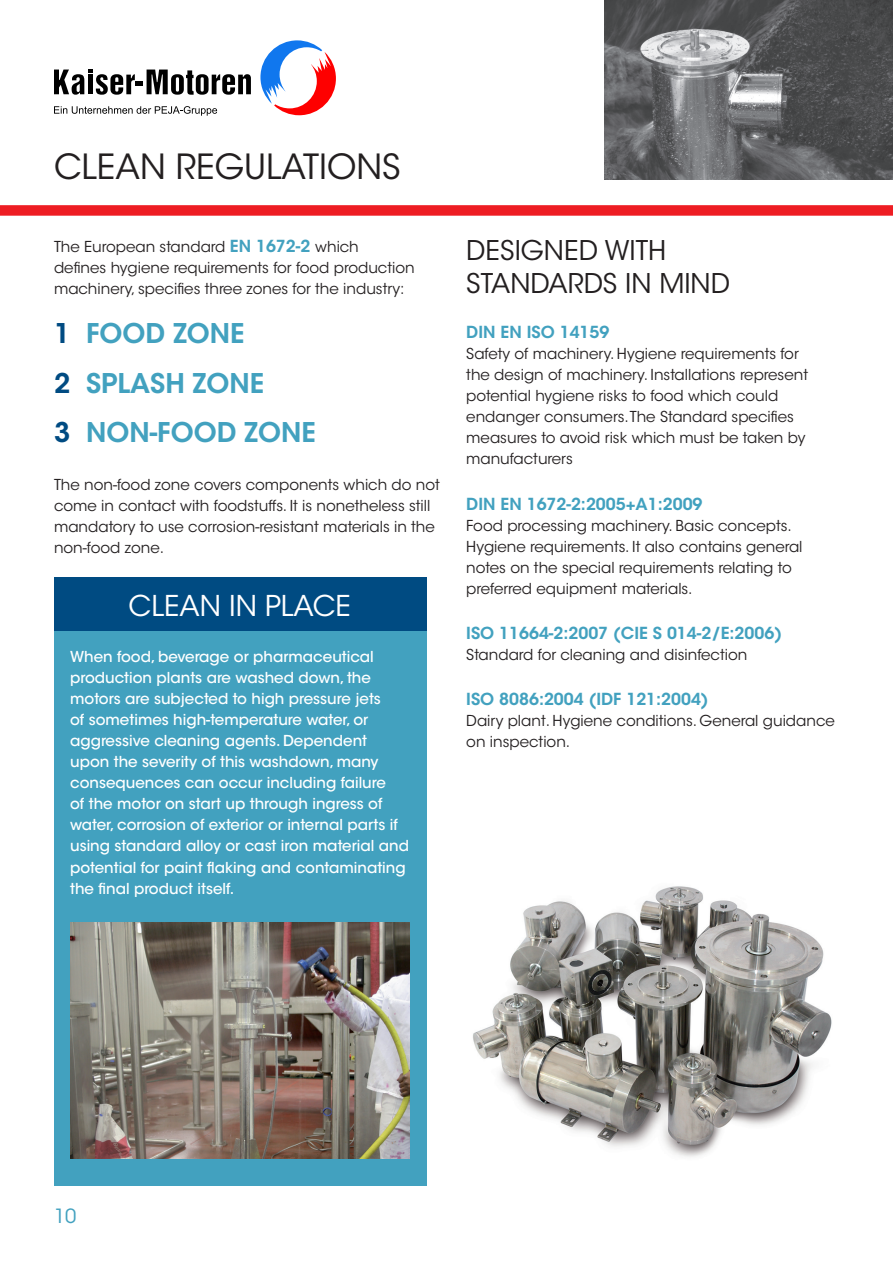
<style>
.page{position:relative;width:893px;height:1263px;background:#fff}
.page>*{position:absolute;margin:0;border:0;box-sizing:border-box;transform-origin:0 0}
.t1{font:34.5px "ITC Avant Garde Std";color:#231f20}
.t2{font:28.5px "ITC Avant Garde Std";color:#fff}
.t3{font:600 27px "ITC Avant Garde Std";color:#42a1bf}
.t4{font:27px "ITC Avant Garde Std";color:#231f20}
.t5{font:19.5px "ITC Avant Garde Std";color:#42a1bf}
.t6{font:600 16.5px "ITC Avant Garde Std";color:#42a1bf}
.t7{font:15px/21px "ITC Avant Garde Std";color:#231f20}
.t8{font:500 15px/21px "ITC Avant Garde Std";color:#fff}
.s1{font-weight:600;font-size:16.5px;color:#42a1bf}
.s2{color:#004b82}
</style>
<div class="page">
<img style="left:604px;top:0;width:289px;height:180px">
<div style="left:54px;top:631px;width:372px;height:554px;background:#42a1bf"></div>
<div style="left:54px;top:577px;width:372px;height:54px;background:#004b82"></div>
<img style="left:70px;top:923px;width:339px;height:236px">
<img style="left:473px;top:886px;width:359px;height:271px">
<div style="left:0;top:205px;width:893px;height:11px;background:#ee1d23"></div>
<svg style="left:54px;top:70px;width:197px;height:25px"></svg>
<svg style="left:54px;top:106px;width:163px;height:10px"></svg>
<svg style="left:260px;top:40px;width:76px;height:75px"></svg>
<p class="t1" style="left:54px;top:145px;width:348px">CLEAN REGULATIONS</p>
<p class="t7" style="left:54px;top:237px;width:362px">The European standard <span class="s1">EN 1672-2</span> which defines hygiene requirements for food production machinery, specifies three zones for the industry:</p>
<p class="t3" style="left:54px;top:316px;width:192px"><span class="s2">1</span> FOOD ZONE</p>
<p class="t3" style="left:54px;top:366px;width:212px"><span class="s2">2</span> SPLASH ZONE</p>
<p class="t3" style="left:54px;top:415px;width:263px"><span class="s2">3</span> NON-FOOD ZONE</p>
<p class="t7" style="left:54px;top:474px;width:387px">The non-food zone covers components which do not come in contact with foodstuffs. It is nonetheless still mandatory to use corrosion-resistant materials in the non-food zone.</p>
<p class="t2" style="left:129px;top:589px;width:224px">CLEAN IN PLACE</p>
<p class="t8" style="left:70px;top:647px;width:340px">When food, beverage or pharmaceutical production plants are washed down, the motors are subjected to high pressure jets<br>of sometimes high-temperature water, or aggressive cleaning agents. Dependent upon the severity of this washdown, many consequences can occur including failure<br>of the motor on start up through ingress of water, corrosion of exterior or internal parts if using standard alloy or cast iron material and potential for paint flaking and contaminating the final product itself.</p>
<p class="t4" style="left:466px;top:234px;width:201px">DESIGNED WITH</p>
<p class="t4" style="left:466px;top:267px;width:265px">STANDARDS IN MIND</p>
<p class="t6" style="left:466px;top:322px;width:145px">DIN EN ISO 14159</p>
<p class="t7" style="left:466px;top:343px;width:343px">Safety of machinery. Hygiene requirements for the design of machinery. Installations represent potential hygiene risks to food which could endanger consumers. The Standard specifies measures to avoid risk which must be taken by manufacturers</p>
<p class="t6" style="left:466px;top:493px;width:238px">DIN EN 1672-2:2005+A1:2009</p>
<p class="t7" style="left:466px;top:515px;width:338px">Food processing machinery. Basic concepts.<br>Hygiene requirements. It also contains general notes on the special requirements relating to preferred equipment materials.</p>
<p class="t6" style="left:466px;top:622px;width:317px">ISO 11664-2:2007 (CIE S 014-2/E:2006)</p>
<p class="t7" style="left:466px;top:644px;width:282px">Standard for cleaning and disinfection</p>
<p class="t6" style="left:466px;top:689px;width:244px">ISO 8086:2004 (IDF 121:2004)</p>
<p class="t7" style="left:466px;top:710px;width:370px">Dairy plant. Hygiene conditions. General guidance on inspection.</p>
<h3 class="t5" style="left:54px;top:1204px;width:24px">10</h3>
</div>
